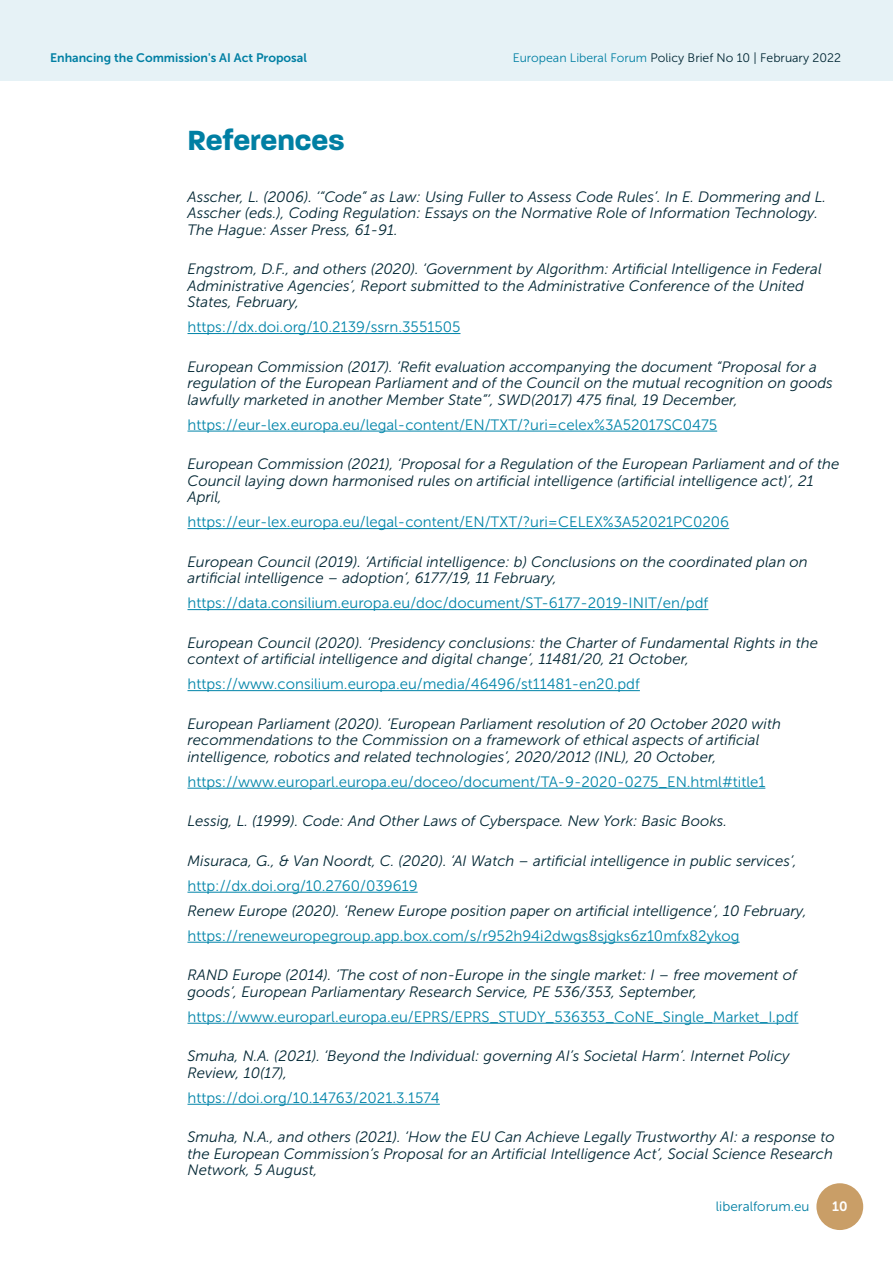
<style>
.page{position:relative;width:893px;height:1263px;background:#fff}
.page>*{position:absolute;margin:0;border:0;box-sizing:border-box;transform-origin:0 0}
.t1{font:700 30px "Paralucent";color:#007fa3}
.t2{font:italic 15px/16.5px "Museo Sans 300";color:#002633}
.t3{font:15px "Museo Sans 300";color:#0084a9}
.t4{font:13.5px "Museo Sans 700";color:#007fa3}
.t5{font:13.5px "Museo Sans 300";color:#002633}
.t6{font:13.5px "Museo Sans 300";color:#007fa3}
.t7{font:13.5px "Museo Sans 700";color:#fff}
.t8{font:12.3px "Museo Sans 300";color:#002633}
.t9{font:12.3px "Museo Sans 700";color:#007fa3}
.s1{color:#007fa3}
</style>
<div class="page">
<div style="left:816px;top:1183px;width:47px;height:47px;background:#c99e67;border-radius:50%"></div>
<hr style="left:188px;top:333px;width:272px;height:1px;background:#0084a9">
<hr style="left:188px;top:431px;width:529px;height:1px;background:#0084a9">
<hr style="left:188px;top:528px;width:541px;height:1px;background:#0084a9">
<hr style="left:188px;top:609px;width:520px;height:1px;background:#0084a9">
<hr style="left:188px;top:690px;width:452px;height:1px;background:#0084a9">
<hr style="left:188px;top:788px;width:577px;height:1px;background:#0084a9">
<hr style="left:188px;top:892px;width:230px;height:1px;background:#0084a9">
<hr style="left:188px;top:942px;width:552px;height:1px;background:#0084a9">
<hr style="left:188px;top:1023px;width:610px;height:1px;background:#0084a9">
<hr style="left:188px;top:1104px;width:252px;height:1px;background:#0084a9">
<div style="left:0;top:0;width:893px;height:80px;background:#e6f2f6"></div>
<p class="t4" style="left:51px;top:49px;width:423px">5G for Industry 4.0: Actors, Challenges, and a New Start for Europe</p>
<p class="t5" style="left:519px;top:49px;width:325px"><span class="s1">European Liberal Forum</span> Policy Brief No 3 | July 2021</p>
<p class="t9" style="left:50px;top:51px;width:258px">Enhancing the Commission's AI Act Proposal</p>
<p class="t8" style="left:513px;top:51px;width:330px"><span class="s1">European Liberal Forum</span> Policy Brief No 10 | February 2022</p>
<h1 class="t1" style="left:188px;top:122px;width:159px">References</h1>
<p class="t2" style="left:188px;top:188px;width:640px">Asscher, L. (2006). ‘“Code” as Law: Using Fuller to Assess Code Rules’. In E. Dommering and L.<br>Asscher (eds.), Coding Regulation: Essays on the Normative Role of Information Technology.<br>The Hague: Asser Press, 61-91.</p>
<p class="t2" style="left:188px;top:261px;width:636px">Engstrom, D.F., and others (2020). ‘Government by Algorithm: Artificial Intelligence in Federal<br>Administrative Agencies’, Report submitted to the Administrative Conference of the United<br>States, February,</p>
<p class="t3" style="left:188px;top:319px;width:274px">https://dx.doi.org/10.2139/ssrn.3551505</p>
<p class="t2" style="left:188px;top:358px;width:647px">European Commission (2017). ‘Refit evaluation accompanying the document “Proposal for a regulation of the European Parliament and of the Council on the mutual recognition on goods lawfully marketed in another Member State”’, SWD(2017) 475 final, 19 December,</p>
<p class="t3" style="left:188px;top:416px;width:531px">https://eur-lex.europa.eu/legal-content/EN/TXT/?uri=celex%3A52017SC0475</p>
<p class="t2" style="left:188px;top:456px;width:653px">European Commission (2021), ‘Proposal for a Regulation of the European Parliament and of the<br>Council laying down harmonised rules on artificial intelligence (artificial intelligence act)’, 21<br>April,</p>
<p class="t3" style="left:188px;top:514px;width:543px">https://eur-lex.europa.eu/legal-content/EN/TXT/?uri=CELEX%3A52021PC0206</p>
<p class="t2" style="left:188px;top:553px;width:622px">European Council (2019). ‘Artificial intelligence: b) Conclusions on the coordinated plan on artificial intelligence – adoption’, 6177/19, 11 February,</p>
<p class="t3" style="left:188px;top:595px;width:522px">https://data.consilium.europa.eu/doc/document/ST-6177-2019-INIT/en/pdf</p>
<p class="t2" style="left:188px;top:634px;width:632px">European Council (2020). ‘Presidency conclusions: the Charter of Fundamental Rights in the context of artificial intelligence and digital change’, 11481/20, 21 October,</p>
<p class="t3" style="left:188px;top:676px;width:454px">https://www.consilium.europa.eu/media/46496/st11481-en20.pdf</p>
<p class="t2" style="left:188px;top:715px;width:595px">European Parliament (2020). ‘European Parliament resolution of 20 October 2020 with recommendations to the Commission on a framework of ethical aspects of artificial intelligence, robotics and related technologies’, 2020/2012 (INL), 20 October,</p>
<p class="t3" style="left:188px;top:773px;width:579px">https://www.europarl.europa.eu/doceo/document/TA-9-2020-0275_EN.html#title1</p>
<p class="t2" style="left:188px;top:813px;width:541px">Lessig, L. (1999). Code: And Other Laws of Cyberspace. New York: Basic Books.</p>
<p class="t2" style="left:188px;top:852px;width:611px">Misuraca, G., &amp; Van Noordt, C. (2020). ‘AI Watch – artificial intelligence in public services’,</p>
<p class="t3" style="left:188px;top:877px;width:232px">http://dx.doi.org/10.2760/039619</p>
<p class="t2" style="left:188px;top:902px;width:621px">Renew Europe (2020). ‘Renew Europe position paper on artificial intelligence’, 10 February,</p>
<p class="t3" style="left:188px;top:927px;width:554px">https://reneweuropegroup.app.box.com/s/r952h94i2dwgs8sjgks6z10mfx82ykog</p>
<p class="t2" style="left:188px;top:967px;width:611px">RAND Europe (2014). ‘The cost of non-Europe in the single market: I – free movement of goods’, European Parliamentary Research Service, PE 536/353, September,</p>
<p class="t3" style="left:188px;top:1008px;width:612px">https://www.europarl.europa.eu/EPRS/EPRS_STUDY_536353_CoNE_Single_Market_I.pdf</p>
<p class="t2" style="left:188px;top:1048px;width:604px">Smuha, N.A. (2021). ‘Beyond the Individual: governing AI’s Societal Harm’. Internet Policy<br>Review, 10(17),</p>
<p class="t3" style="left:188px;top:1089px;width:254px">https://doi.org/10.14763/2021.3.1574</p>
<p class="t2" style="left:188px;top:1129px;width:649px;text-align:justify">Smuha, N.A., and others (2021). ‘How the EU Can Achieve Legally Trustworthy AI: a response to the European Commission’s Proposal for an Artificial Intelligence Act’, Social Science Research Network, 5 August,</p>
<p class="t6" style="left:716px;top:1199px;width:95px">liberalforum.eu</p>
<p class="t7" style="left:832px;top:1199px;width:17px">10</p>
</div>
